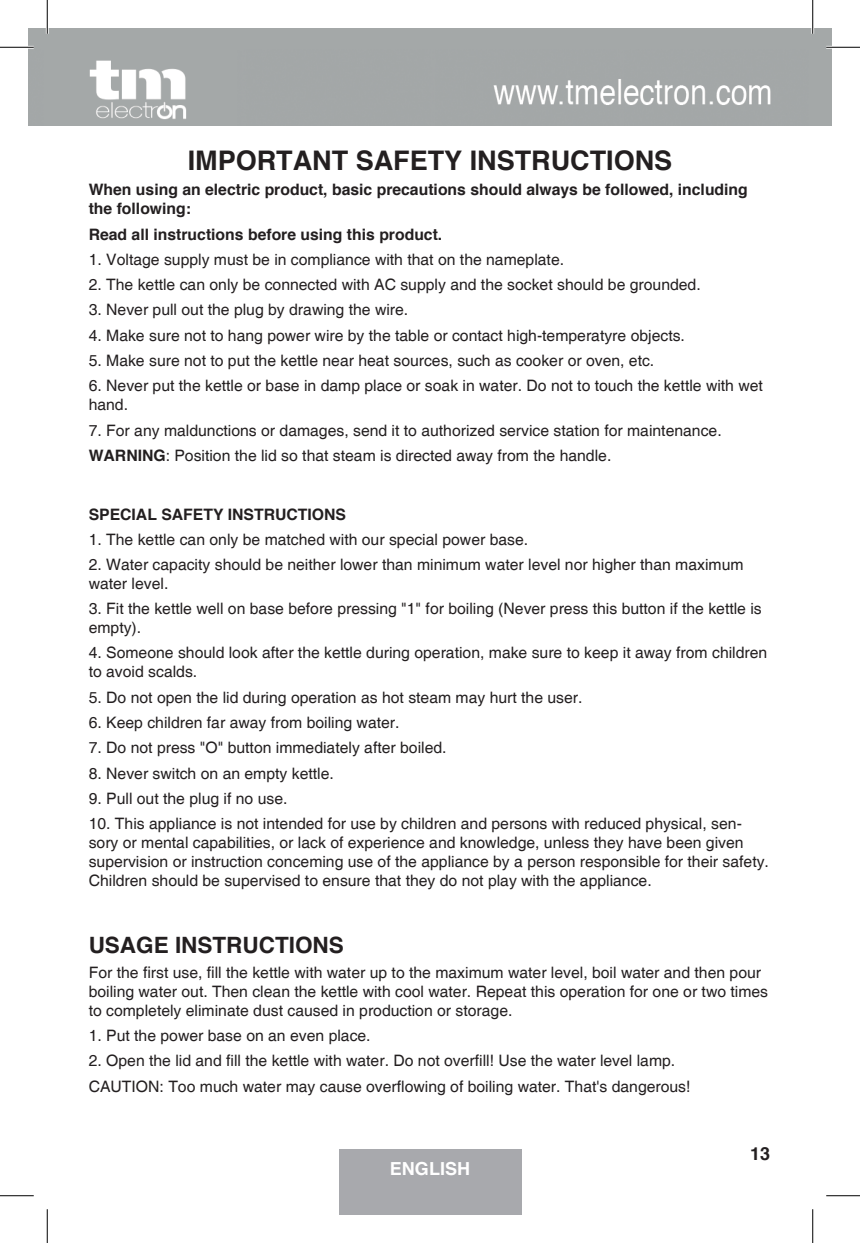
<style>
.page{position:relative;width:860px;height:1243px;background:#fff}
.page>*{position:absolute;margin:0;border:0;box-sizing:border-box;transform-origin:0 0}
.t1{font:700 27px "Helvetica";color:#231f20}
.t2{font:700 22.5px "Helvetica";color:#231f20}
.t3{font:700 18px "Helvetica";color:#fff}
.t4{font:700 18px "Helvetica";color:#231f20}
.t5{font:15.75px/18.9px "Helvetica";color:#231f20}
.t6{font:700 15.75px/18.9px "Helvetica";color:#231f20}
.s1{font-weight:700}
</style>
<div class="page">
<img style="left:66px;top:28px;width:766px;height:98px">
<div style="left:339px;top:1149px;width:182px;height:65px;background:#a8a9ad"></div>
<hr style="left:826px;top:46px;width:34px;height:3px;background:#fff">
<hr style="left:811px;top:0;width:3px;height:34px;background:#fff">
<hr style="left:0;top:47px;width:34px;height:1px;background:#000">
<hr style="left:826px;top:47px;width:34px;height:1px;background:#000">
<hr style="left:0;top:1195px;width:34px;height:1px;background:#000">
<hr style="left:826px;top:1195px;width:34px;height:1px;background:#000">
<hr style="left:47px;top:0;width:1px;height:34px;background:#000">
<hr style="left:47px;top:1209px;width:1px;height:34px;background:#000">
<hr style="left:812px;top:0;width:1px;height:34px;background:#000">
<hr style="left:812px;top:1209px;width:1px;height:34px;background:#000">
<h1 class="t1" style="left:188px;top:144px;width:486px">IMPORTANT SAFETY INSTRUCTIONS</h1>
<p class="t6" style="left:89px;top:180px;width:661px">When using an electric product, basic precautions should always be followed, including the following:</p>
<p class="t6" style="left:89px;top:224px;width:355px">Read all instructions before using this product.</p>
<p class="t5" style="left:89px;top:250px;width:477px">1. Voltage supply must be in compliance with that on the nameplate.</p>
<p class="t5" style="left:89px;top:276px;width:613px">2. The kettle can only be connected with AC supply and the socket should be grounded.</p>
<p class="t5" style="left:89px;top:301px;width:321px">3. Never pull out the plug by drawing the wire.</p>
<p class="t5" style="left:89px;top:326px;width:598px">4. Make sure not to hang power wire by the table or contact high-temperatyre objects.</p>
<p class="t5" style="left:89px;top:352px;width:567px">5. Make sure not to put the kettle near heat sources, such as cooker or oven, etc.</p>
<p class="t5" style="left:89px;top:377px;width:676px">6. Never put the kettle or base in damp place or soak in water. Do not to touch the kettle with wet hand.</p>
<p class="t5" style="left:89px;top:418px;width:634px;line-height:25.2px">7. For any maldunctions or damages, send it to authorized service station for maintenance.<br><span class="s1">WARNING</span>: Position the lid so that steam is directed away from the handle.</p>
<p class="t6" style="left:89px;top:504px;width:259px">SPECIAL SAFETY INSTRUCTIONS</p>
<p class="t5" style="left:89px;top:530px;width:441px">1. The kettle can only be matched with our special power base.</p>
<p class="t5" style="left:89px;top:555px;width:656px">2. Water capacity should be neither lower than minimum water level nor higher than maximum water level.</p>
<p class="t5" style="left:89px;top:600px;width:674px">3. Fit the kettle well on base before pressing "1" for boiling (Never press this button if the kettle is empty).</p>
<p class="t5" style="left:89px;top:644px;width:680px">4. Someone should look after the kettle during operation, make sure to keep it away from children to avoid scalds.</p>
<p class="t5" style="left:89px;top:688px;width:495px">5. Do not open the lid during operation as hot steam may hurt the user.</p>
<p class="t5" style="left:89px;top:713px;width:312px">6. Keep children far away from boiling water.</p>
<p class="t5" style="left:89px;top:739px;width:359px">7. Do not press "O" button immediately after boiled.</p>
<p class="t5" style="left:89px;top:764px;width:247px">8. Never switch on an empty kettle.</p>
<p class="t5" style="left:89px;top:789px;width:200px">9. Pull out the plug if no use.</p>
<p class="t5" style="left:89px;top:814px;width:682px">10. This appliance is not intended for use by children and persons with reduced physical, sen&shy;sory or mental capabilities, or lack of experience and knowledge, unless they have been given supervision or instruction conceming use of the appliance by a person responsible for their safety.<br>Children should be supervised to ensure that they do not play with the appliance.</p>
<h2 class="t2" style="left:89px;top:930px;width:257px">USAGE INSTRUCTIONS</h2>
<p class="t5" style="left:89px;top:963px;width:681px">For the first use, fill the kettle with water up to the maximum water level, boil water and then pour boiling water out. Then clean the kettle with cool water. Repeat this operation for one or two times to completely eliminate dust caused in production or storage.</p>
<p class="t5" style="left:89px;top:1026px;width:283px">1. Put the power base on an even place.</p>
<p class="t5" style="left:89px;top:1048px;width:603px;line-height:25.2px">2. Open the lid and fill the kettle with water. Do not overfill! Use the water level lamp.<br>CAUTION: Too much water may cause overflowing of boiling water. That's dangerous!</p>
<p class="t3" style="left:390px;top:1156px;width:82px">ENGLISH</p>
<p class="t4" style="left:750px;top:1142px;width:22px">13</p>
</div>
